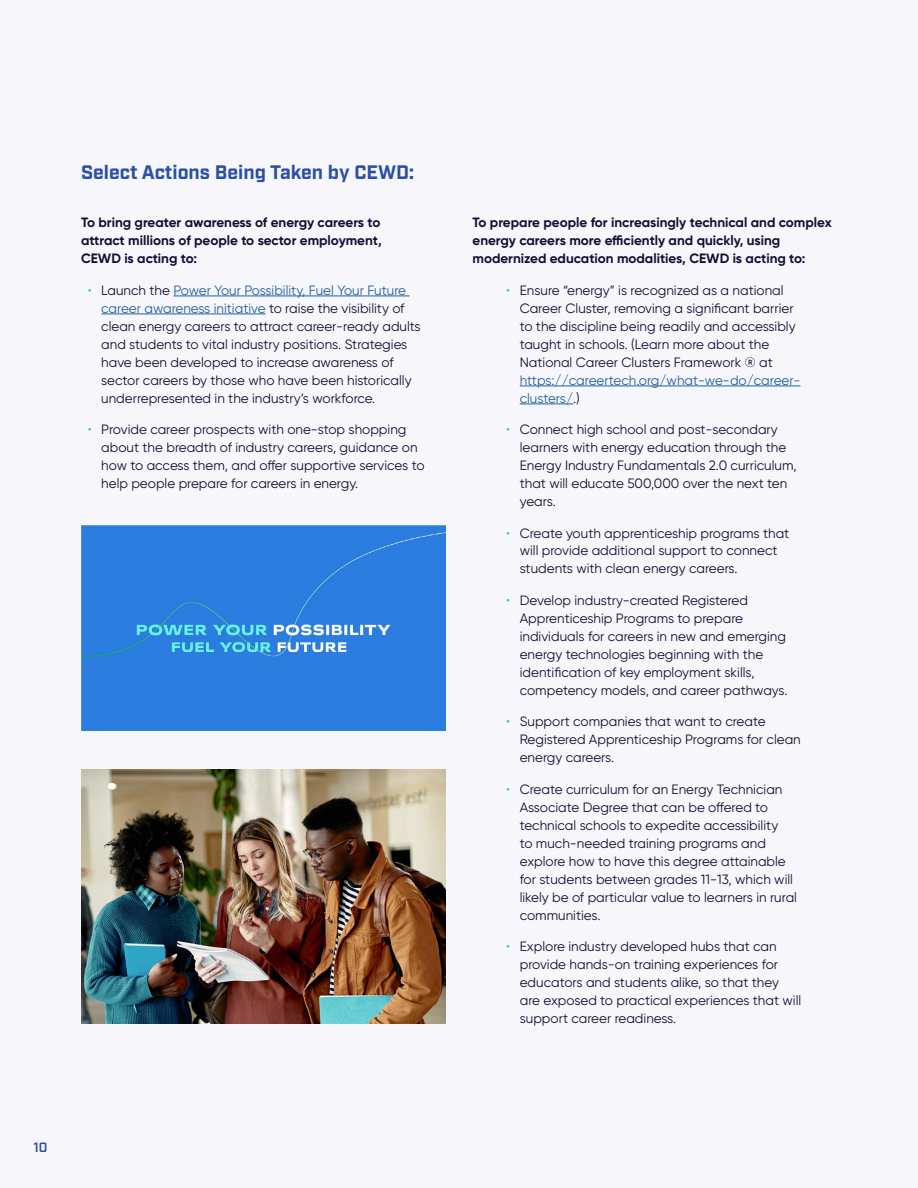
<style>
.page{position:relative;width:918px;height:1188px;background:#f7f7fb}
.page>*{position:absolute;margin:0;border:0;box-sizing:border-box;transform-origin:0 0}
.t1{font:700 19.5px "Industry";color:#2b50a2}
.t2{font:13.5px/18px "Gilroy";color:#0f1034}
.t3{font:700 13.5px/18px "Gilroy";color:#0f1034;text-align:justify}
.t4{font:13.5px/18px "Gilroy";color:#215e9e}
.t5{font:600 13.5px "Industry";color:#2b50a2}
.s1{color:#54c3bb}
.s2{color:#215e9e}
.s3{color:#0f1034}
</style>
<div class="page">
<hr style="left:173px;top:296px;width:237px;height:1px;background:#215e9e">
<hr style="left:101px;top:314px;width:165px;height:1px;background:#215e9e">
<hr style="left:520px;top:386px;width:280px;height:1px;background:#215e9e">
<hr style="left:520px;top:404px;width:53px;height:1px;background:#215e9e">
<img style="left:81px;top:770px;width:365px;height:254px">
<div style="left:81px;top:526px;width:365px;height:205px;background:#2b7de0"></div>
<h1 class="t1" style="left:81px;top:160px;width:335px">Select Actions Being Taken by CEWD:</h1>
<p class="t3" style="left:81px;top:213px;width:302px">To bring greater awareness of energy careers to attract millions of people to sector employment, CEWD is acting to:</p>
<p class="t2" style="left:101px;top:281px;width:321px;text-indent:-14px"><span class="s1">•</span> Launch the <span class="s2">Power Your Possibility, Fuel Your Future career awareness initiative</span> to raise the visibility of clean energy careers to attract career-ready adults and students to vital industry positions. Strategies have been developed to increase awareness of sector careers by those who have been historically underrepresented in the industry’s workforce.</p>
<p class="t2" style="left:101px;top:420px;width:325px;text-indent:-14px"><span class="s1">•</span> Provide career prospects with one-stop shopping about the breadth of industry careers, guidance on how to access them, and offer supportive services to help people prepare for careers in energy.</p>
<p class="t5" style="left:33px;top:1140px;width:16px">10</p>
<p class="t3" style="left:472px;top:213px;width:361px;text-align:left">To prepare people for increasingly technical and complex energy careers more efficiently and quickly, using modernized education modalities, CEWD is acting to:</p>
<p class="t2" style="left:520px;top:281px;width:277px;text-indent:-14px"><span class="s1">•</span> Ensure “energy” is recognized as a national Career Cluster, removing a significant barrier to the discipline being readily and accessibly taught in schools. (Learn more about the National Career Clusters Framework ® at</p>
<p class="t4" style="left:520px;top:371px;width:282px">https://careertech.org/what-we-do/career&shy;clusters/<span class="s3">.)</span></p>
<p class="t2" style="left:520px;top:420px;width:279px;text-indent:-14px"><span class="s1">•</span> Connect high school and post-secondary learners with energy education through the Energy Industry Fundamentals 2.0 curriculum, that will educate 500,000 over the next ten years.</p>
<p class="t2" style="left:520px;top:524px;width:271px;text-indent:-14px"><span class="s1">•</span> Create youth apprenticeship programs that will provide additional support to connect students with clean energy careers.</p>
<p class="t2" style="left:520px;top:591px;width:269px;text-indent:-14px"><span class="s1">•</span> Develop industry-created Registered Apprenticeship Programs to prepare individuals for careers in new and emerging energy technologies beginning with the identification of key employment skills, competency models, and career pathways.</p>
<p class="t2" style="left:520px;top:713px;width:283px;text-indent:-14px"><span class="s1">•</span> Support companies that want to create<br>Registered Apprenticeship Programs for clean energy careers.</p>
<p class="t2" style="left:520px;top:780px;width:279px;text-indent:-14px"><span class="s1">•</span> Create curriculum for an Energy Technician Associate Degree that can be offered to technical schools to expedite accessibility<br>to much-needed training programs and explore how to have this degree attainable for students between grades 11-13, which will likely be of particular value to learners in rural communities.</p>
<p class="t2" style="left:520px;top:938px;width:283px;text-indent:-14px"><span class="s1">•</span> Explore industry developed hubs that can provide hands-on training experiences for educators and students alike, so that they are exposed to practical experiences that will support career readiness.</p>
</div>
